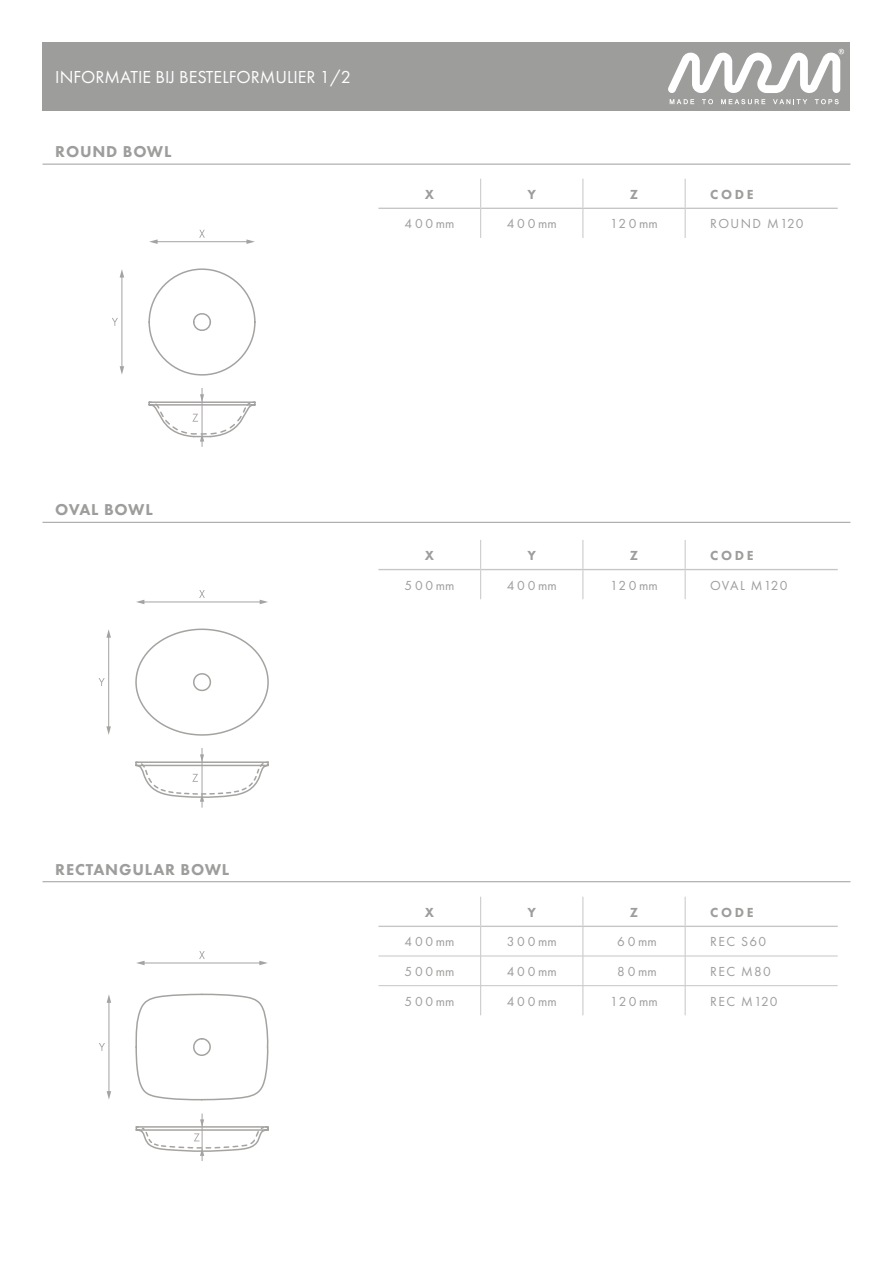
<style>
.page{position:relative;width:893px;height:1263px;background:#fff}
.page>*{position:absolute;margin:0;border:0;box-sizing:border-box;transform-origin:0 0}
.t1{font:18px "Futura PT";color:#fff}
.t2{font:800 16.35px "Futura PT";letter-spacing:.05em;color:#9d9d9c}
.t3{font:13.65px "Futura PT";letter-spacing:.1em;color:#9d9d9c}
.t4{font:800 13.65px "Futura PT";letter-spacing:.2em;color:#9d9d9c}
.t5{font:13.65px "Futura PT";letter-spacing:.07em;color:#9d9d9c}
</style>
<div class="page">
<svg style="left:99px;top:1043px;width:6px;height:8px"></svg>
<hr style="left:109px;top:1001px;width:1px;height:92px;background:#a5a3a1">
<svg style="left:107px;top:995px;width:4px;height:8px"></svg>
<svg style="left:107px;top:1091px;width:4px;height:8px"></svg>
<svg style="left:135px;top:993px;width:134px;height:163px"></svg>
<hr style="left:202px;top:1113px;width:1px;height:48px;background:#a5a3a1">
<hr style="left:143px;top:963px;width:118px;height:1px;background:#a5a3a1">
<svg style="left:136px;top:961px;width:9px;height:4px"></svg>
<svg style="left:259px;top:961px;width:8px;height:4px"></svg>
<svg style="left:199px;top:951px;width:6px;height:8px"></svg>
<svg style="left:199px;top:230px;width:6px;height:8px"></svg>
<svg style="left:112px;top:318px;width:6px;height:8px"></svg>
<hr style="left:122px;top:276px;width:1px;height:92px;background:#a5a3a1">
<svg style="left:120px;top:269px;width:4px;height:9px"></svg>
<svg style="left:120px;top:366px;width:4px;height:9px"></svg>
<hr style="left:156px;top:241px;width:92px;height:1px;background:#a5a3a1">
<svg style="left:149px;top:239px;width:9px;height:5px"></svg>
<svg style="left:246px;top:239px;width:9px;height:5px"></svg>
<hr style="left:202px;top:388px;width:1px;height:59px;background:#a5a3a1">
<svg style="left:148px;top:268px;width:108px;height:174px"></svg>
<svg style="left:480px;top:540px;width:1px;height:59px"></svg>
<svg style="left:583px;top:540px;width:1px;height:59px"></svg>
<svg style="left:685px;top:540px;width:1px;height:59px"></svg>
<hr style="left:378px;top:569px;width:103px;height:1px;background:#c6c6c6">
<hr style="left:481px;top:569px;width:102px;height:1px;background:#c6c6c6">
<hr style="left:583px;top:569px;width:102px;height:1px;background:#c6c6c6">
<hr style="left:685px;top:569px;width:153px;height:1px;background:#c6c6c6">
<hr style="left:43px;top:522px;width:807px;height:1px;background:#9d9d9c">
<svg style="left:480px;top:179px;width:1px;height:59px"></svg>
<svg style="left:583px;top:179px;width:1px;height:59px"></svg>
<svg style="left:685px;top:179px;width:1px;height:59px"></svg>
<hr style="left:378px;top:208px;width:103px;height:1px;background:#c6c6c6">
<hr style="left:481px;top:208px;width:102px;height:1px;background:#c6c6c6">
<hr style="left:583px;top:208px;width:102px;height:1px;background:#c6c6c6">
<hr style="left:685px;top:208px;width:153px;height:1px;background:#c6c6c6">
<hr style="left:43px;top:164px;width:807px;height:1px;background:#9d9d9c">
<hr style="left:378px;top:956px;width:103px;height:1px;background:#c6c6c6">
<hr style="left:481px;top:956px;width:102px;height:1px;background:#c6c6c6">
<hr style="left:583px;top:956px;width:102px;height:1px;background:#c6c6c6">
<hr style="left:685px;top:956px;width:153px;height:1px;background:#c6c6c6">
<hr style="left:378px;top:985px;width:103px;height:1px;background:#c6c6c6">
<hr style="left:481px;top:985px;width:102px;height:1px;background:#c6c6c6">
<svg style="left:480px;top:897px;width:1px;height:118px"></svg>
<hr style="left:583px;top:985px;width:102px;height:1px;background:#c6c6c6">
<svg style="left:583px;top:897px;width:1px;height:118px"></svg>
<hr style="left:685px;top:985px;width:153px;height:1px;background:#c6c6c6">
<svg style="left:685px;top:897px;width:1px;height:118px"></svg>
<hr style="left:378px;top:926px;width:103px;height:1px;background:#c6c6c6">
<hr style="left:481px;top:926px;width:102px;height:1px;background:#c6c6c6">
<hr style="left:583px;top:926px;width:102px;height:1px;background:#c6c6c6">
<hr style="left:685px;top:926px;width:153px;height:1px;background:#c6c6c6">
<hr style="left:43px;top:881px;width:807px;height:1px;background:#9d9d9c">
<div style="left:43px;top:43px;width:807px;height:68px;background:#9d9d9c"></div>
<svg style="left:668px;top:49px;width:176px;height:55px"></svg>
<svg style="left:199px;top:590px;width:6px;height:8px"></svg>
<svg style="left:99px;top:678px;width:6px;height:8px"></svg>
<hr style="left:202px;top:748px;width:1px;height:60px;background:#a5a3a1">
<hr style="left:108px;top:636px;width:1px;height:92px;background:#a5a3a1">
<svg style="left:106px;top:629px;width:5px;height:9px"></svg>
<svg style="left:106px;top:726px;width:5px;height:9px"></svg>
<hr style="left:143px;top:602px;width:118px;height:1px;background:#a5a3a1">
<svg style="left:136px;top:600px;width:8px;height:4px"></svg>
<svg style="left:260px;top:600px;width:8px;height:4px"></svg>
<svg style="left:135px;top:628px;width:134px;height:174px"></svg>
<hr style="left:136px;top:761px;width:132px;height:2px;background:#a5a3a0">
<h1 class="t1" style="left:55px;top:67px;width:297px">INFORMATIE BIJ BESTELFORMULIER 1/2</h1>
<p class="t2" style="left:55px;top:142px;width:118px">ROUND BOWL</p>
<p class="t4" style="left:425px;top:186px;width:11px">X</p>
<p class="t4" style="left:527px;top:186px;width:10px">Y</p>
<p class="t4" style="left:630px;top:186px;width:10px">Z</p>
<p class="t4" style="left:710px;top:186px;width:45px">CODE</p>
<p class="t3" style="left:405px;top:216px;width:51px">400mm</p>
<p class="t3" style="left:507px;top:216px;width:51px">400mm</p>
<p class="t3" style="left:610px;top:216px;width:49px">120mm</p>
<p class="t3" style="left:710px;top:216px;width:95px">ROUND M120</p>
<p class="t2" style="left:55px;top:500px;width:99px">OVAL BOWL</p>
<p class="t2" style="left:55px;top:859px;width:175px">RECTANGULAR BOWL</p>
<p class="t4" style="left:425px;top:547px;width:11px">X</p>
<p class="t4" style="left:527px;top:547px;width:10px">Y</p>
<p class="t4" style="left:630px;top:547px;width:10px">Z</p>
<p class="t4" style="left:710px;top:547px;width:45px">CODE</p>
<p class="t3" style="left:405px;top:577px;width:51px">500mm</p>
<p class="t3" style="left:507px;top:577px;width:51px">400mm</p>
<p class="t3" style="left:610px;top:577px;width:49px">120mm</p>
<p class="t5" style="left:710px;top:577px;width:79px">OVAL M120</p>
<p class="t4" style="left:425px;top:903px;width:11px">X</p>
<p class="t4" style="left:527px;top:903px;width:10px">Y</p>
<p class="t4" style="left:630px;top:903px;width:10px">Z</p>
<p class="t4" style="left:710px;top:903px;width:45px">CODE</p>
<p class="t3" style="left:405px;top:934px;width:51px">400mm</p>
<p class="t3" style="left:507px;top:934px;width:51px">300mm</p>
<p class="t3" style="left:617px;top:934px;width:41px">60mm</p>
<p class="t3" style="left:710px;top:934px;width:58px">REC S60</p>
<p class="t3" style="left:405px;top:963px;width:51px">500mm</p>
<p class="t3" style="left:507px;top:963px;width:51px">400mm</p>
<p class="t3" style="left:617px;top:963px;width:41px">80mm</p>
<p class="t3" style="left:710px;top:963px;width:62px">REC M80</p>
<p class="t3" style="left:405px;top:993px;width:51px">500mm</p>
<p class="t3" style="left:507px;top:993px;width:51px">400mm</p>
<p class="t3" style="left:610px;top:993px;width:49px">120mm</p>
<p class="t3" style="left:710px;top:993px;width:69px">REC M120</p>
</div>
